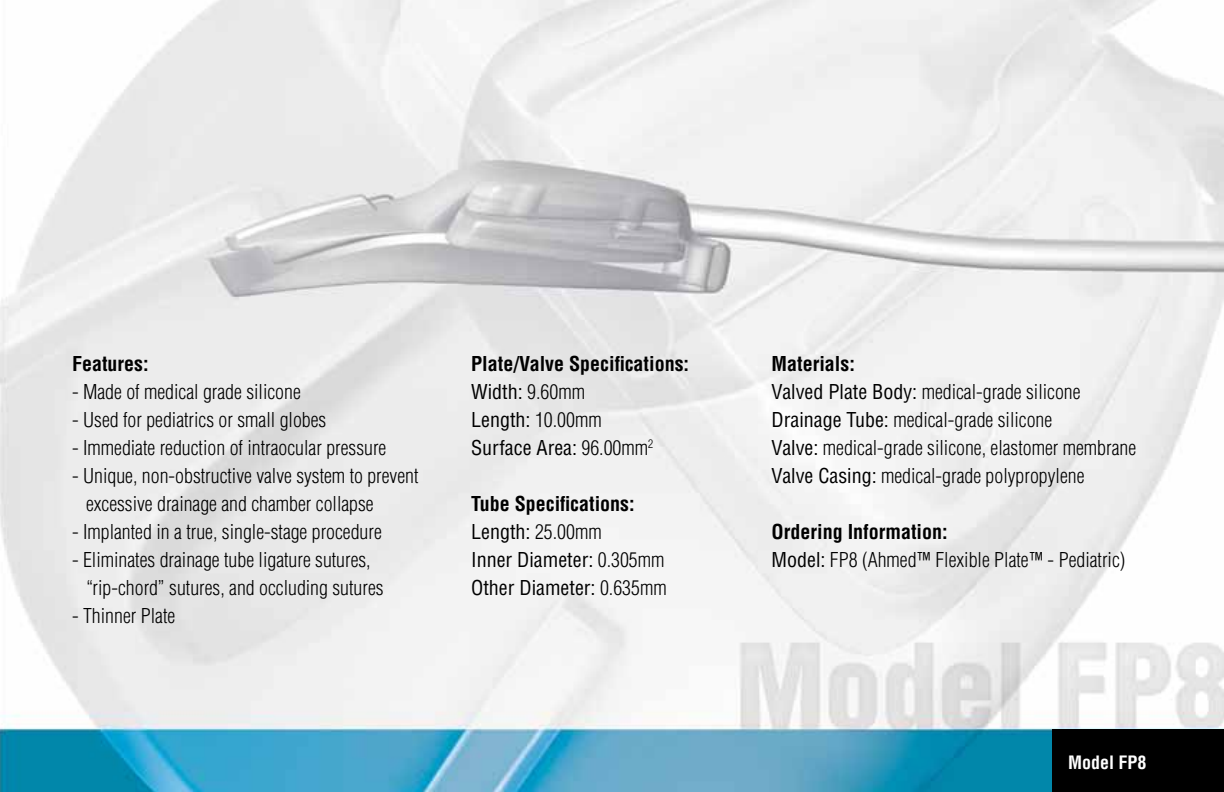
<style>
.page{position:relative;width:1224px;height:792px;background:#fff}
.page>*{position:absolute;margin:0;border:0;box-sizing:border-box;transform-origin:0 0}
.t1{font:300 condensed 20px/28px "Helvetica";color:#000}
.t2{font:700 condensed 20px/28px "Helvetica";color:#000}
.t3{font:condensed 20px/28px "Helvetica";color:#000}
.t4{font:700 condensed 18px "Helvetica";color:#fff}
.s1{font-weight:400}
.s2{font-weight:300}
.s3{font-weight:700}
</style>
<div class="page">
<img style="left:0;top:0;width:1224px;height:792px">
<div style="left:1052px;top:729px;width:172px;height:63px;background:#000"></div>
<p class="t2" style="left:72px;top:350px;width:78px">Features:</p>
<p class="t1" style="left:72px;top:378px;width:230px">- Made of medical grade silicone</p>
<p class="t1" style="left:72px;top:406px;width:256px">- Used for pediatrics or small globes</p>
<p class="t1" style="left:72px;top:434px;width:316px">- Immediate reduction of intraocular pressure</p>
<p class="t1" style="left:86px;top:462px;width:334px;text-indent:-14px">- Unique, non-obstructive valve system to prevent excessive drainage and chamber collapse</p>
<p class="t1" style="left:72px;top:518px;width:311px">- Implanted in a true, single-stage procedure</p>
<p class="t1" style="left:86px;top:546px;width:299px;text-indent:-14px">- Eliminates drainage tube ligature sutures, “rip-chord” sutures, and occluding sutures</p>
<p class="t1" style="left:72px;top:602px;width:105px">- Thinner Plate</p>
<p class="t2" style="left:471px;top:350px;width:220px">Plate/Valve Specifications:<br><span class="s1">Width:</span> <span class="s2">9.60mm<br></span><span class="s1">Length:</span> <span class="s2">10.00mm<br></span><span class="s1">Surface Area:</span> <span class="s2">96.00mm</span><sup>2</sup></p>
<p class="t3" style="left:471px;top:489px;width:197px"><span class="s3">Tube Specifications:<br></span>Length: <span class="s2">25.00mm<br></span>Inner Diameter: <span class="s2">0.305mm<br></span>Other Diameter: <span class="s2">0.635mm</span></p>
<p class="t1" style="left:772px;top:350px;width:366px"><span class="s3">Materials:<br></span><span class="s1">Valved Plate Body:</span> medical-grade silicone <span class="s1">Drainage Tube:</span> medical-grade silicone<br><span class="s1">Valve:</span> medical-grade silicone, elastomer membrane <span class="s1">Valve Casing:</span> medical-grade polypropylene</p>
<p class="t1" style="left:772px;top:518px;width:355px"><span class="s3">Ordering Information:<br></span><span class="s1">Model:</span> FP8 (Ahmed™ Flexible Plate™ - Pediatric)</p>
<p class="t4" style="left:1068px;top:752px;width:80px">Model FP8</p>
</div>
